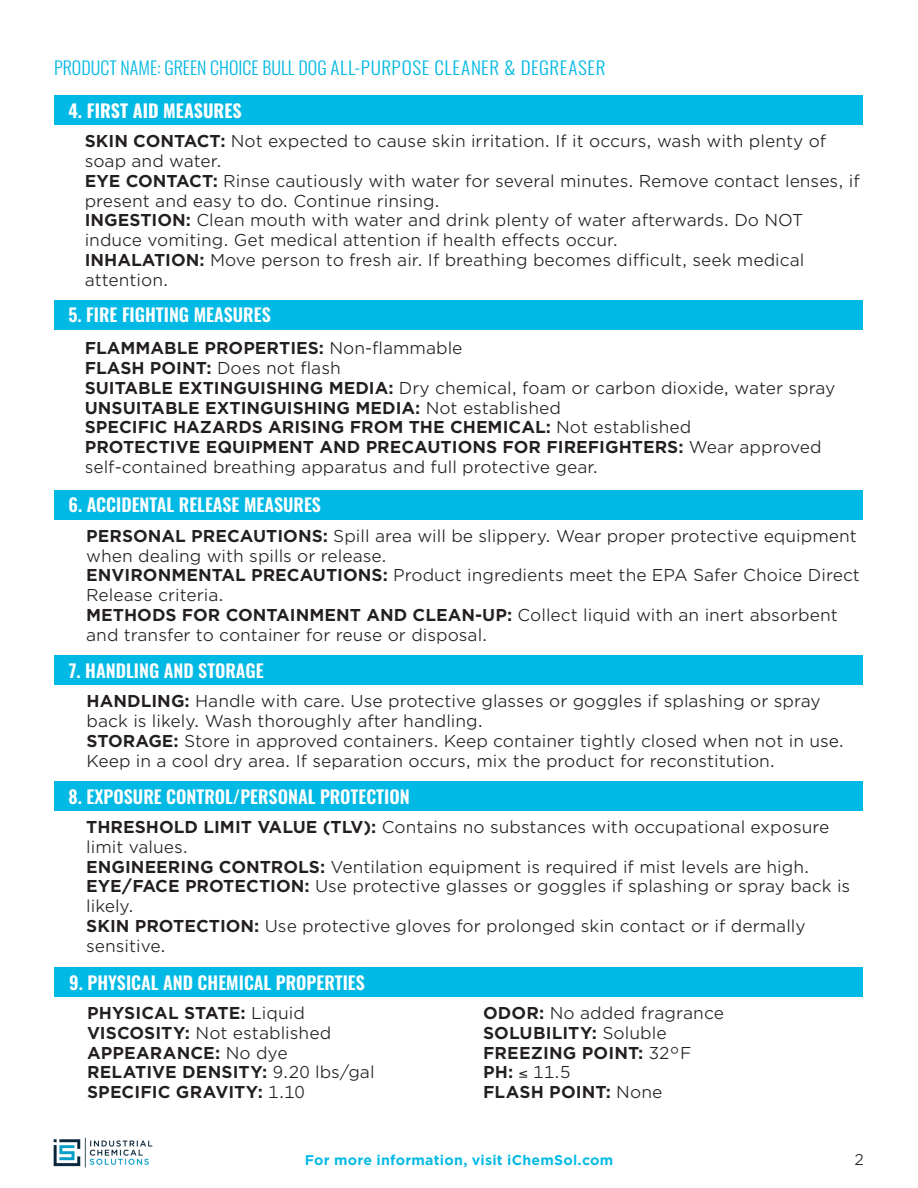
<style>
.page{position:relative;width:918px;height:1188px;background:#fff}
.page>*{position:absolute;margin:0;border:0;box-sizing:border-box;transform-origin:0 0}
.t1{font:600 18px "Oswald";color:#fff}
.t2{font:300 18px "Oswald";color:#00b9e4}
.t3{font:700 18px "Oswald";color:#fff}
.t4{font:16.5px/19.8px "Gotham Office";color:#231f20}
.t5{font:700 16.5px "Gotham Office";color:#231f20}
.t6{font:15px "Gotham Office";color:#231f20}
.t7{font:700 13.5px "Gotham Office";letter-spacing:.015em;color:#00b9e4}
.s1{font-weight:700}
.s2{font-weight:400}
</style>
<div class="page">
<img style="left:53px;top:1137px;width:100px;height:31px">
<div style="left:54px;top:300px;width:808px;height:30px;background:#00b9e4"></div>
<div style="left:54px;top:490px;width:808px;height:30px;background:#00b9e4"></div>
<div style="left:54px;top:655px;width:809px;height:30px;background:#00b9e4"></div>
<div style="left:54px;top:95px;width:808px;height:30px;background:#00b9e4"></div>
<div style="left:54px;top:781px;width:808px;height:30px;background:#00b9e4"></div>
<div style="left:55px;top:967px;width:808px;height:30px;background:#00b9e4"></div>
<p class="t2" style="left:54px;top:52px;width:553px">PRODUCT NAME: GREEN CHOICE BULL DOG ALL-PURPOSE CLEANER &amp; DEGREASER</p>
<p class="t3" style="left:69px;top:101px;width:175px">4. FIRST AID MEASURES</p>
<p class="t4" style="left:85px;top:131px;width:743px"><span class="s1">SKIN CONTACT:</span> Not expected to cause skin irritation. If it occurs, wash with plenty of soap and water.</p>
<p class="t4" style="left:85px;top:170px;width:777px"><span class="s1">EYE CONTACT:</span> Rinse cautiously with water for several minutes. Remove contact lenses, if present and easy to do. Continue rinsing.</p>
<p class="t4" style="left:85px;top:210px;width:720px"><span class="s1">INGESTION:</span> Clean mouth with water and drink plenty of water afterwards. Do NOT induce vomiting. Get medical attention if health effects occur.</p>
<p class="t4" style="left:85px;top:250px;width:721px"><span class="s1">INHALATION:</span> Move person to fresh air. If breathing becomes difficult, seek medical attention.</p>
<p class="t1" style="left:69px;top:306px;width:204px">5. FIRE FIGHTING MEASURES</p>
<p class="t5" style="left:85px;top:337px;width:379px">FLAMMABLE PROPERTIES: <span class="s2">Non-flammable</span></p>
<p class="t4" style="left:85px;top:358px;width:258px"><span class="s1">FLASH POINT:</span> Does not flash</p>
<p class="t4" style="left:85px;top:377px;width:752px"><span class="s1">SUITABLE EXTINGUISHING MEDIA:</span> Dry chemical, foam or carbon dioxide, water spray</p>
<p class="t5" style="left:85px;top:396px;width:478px">UNSUITABLE EXTINGUISHING MEDIA: <span class="s2">Not established</span></p>
<p class="t5" style="left:85px;top:416px;width:608px">SPECIFIC HAZARDS ARISING FROM THE CHEMICAL: <span class="s2">Not established</span></p>
<p class="t4" style="left:85px;top:437px;width:738px"><span class="s1">PROTECTIVE EQUIPMENT AND PRECAUTIONS FOR FIREFIGHTERS:</span> Wear approved self-contained breathing apparatus and full protective gear.</p>
<p class="t1" style="left:69px;top:496px;width:254px">6. ACCIDENTAL RELEASE MEASURES</p>
<p class="t4" style="left:86px;top:525px;width:772px"><span class="s1">PERSONAL PRECAUTIONS:</span> Spill area will be slippery. Wear proper protective equipment when dealing with spills or release.</p>
<p class="t4" style="left:86px;top:565px;width:775px"><span class="s1">ENVIRONMENTAL PRECAUTIONS:</span> Product ingredients meet the EPA Safer Choice Direct<br>Release criteria.</p>
<p class="t4" style="left:86px;top:605px;width:753px"><span class="s1">METHODS FOR CONTAINMENT AND CLEAN-UP:</span> Collect liquid with an inert absorbent and transfer to container for reuse or disposal.</p>
<p class="t1" style="left:69px;top:661px;width:196px">7. HANDLING AND STORAGE</p>
<p class="t4" style="left:87px;top:691px;width:736px"><span class="s1">HANDLING:</span> Handle with care. Use protective glasses or goggles if splashing or spray back is likely. Wash thoroughly after handling.</p>
<p class="t4" style="left:87px;top:731px;width:759px"><span class="s1">STORAGE:</span> Store in approved containers. Keep container tightly closed when not in use.<br>Keep in a cool dry area. If separation occurs, mix the product for reconstitution.</p>
<p class="t1" style="left:69px;top:787px;width:343px">8. EXPOSURE CONTROL/PERSONAL PROTECTION</p>
<p class="t4" style="left:86px;top:817px;width:745px"><span class="s1">THRESHOLD LIMIT VALUE (TLV):</span> Contains no substances with occupational exposure limit values.</p>
<p class="t4" style="left:86px;top:856px;width:725px"><span class="s1">ENGINEERING CONTROLS:</span> Ventilation equipment is required if mist levels are high.</p>
<p class="t4" style="left:86px;top:876px;width:766px"><span class="s1">EYE/FACE PROTECTION:</span> Use protective glasses or goggles if splashing or spray back is likely.</p>
<p class="t4" style="left:86px;top:916px;width:721px"><span class="s1">SKIN PROTECTION:</span> Use protective gloves for prolonged skin contact or if dermally sensitive.</p>
<p class="t1" style="left:69px;top:973px;width:297px">9. PHYSICAL AND CHEMICAL PROPERTIES</p>
<p class="t5" style="left:87px;top:1002px;width:219px">PHYSICAL STATE: <span class="s2">Liquid</span></p>
<p class="t4" style="left:87px;top:1022px;width:246px"><span class="s1">VISCOSITY:</span> Not established</p>
<p class="t5" style="left:87px;top:1041px;width:202px">APPEARANCE: <span class="s2">No dye</span></p>
<p class="t5" style="left:87px;top:1061px;width:289px">RELATIVE DENSITY: <span class="s2">9.20 lbs/gal</span></p>
<p class="t5" style="left:87px;top:1081px;width:219px">SPECIFIC GRAVITY: <span class="s2">1.10</span></p>
<p class="t4" style="left:483px;top:1003px;width:243px"><span class="s1">ODOR:</span> No added fragrance</p>
<p class="t5" style="left:483px;top:1021px;width:185px">SOLUBILITY: <span class="s2">Soluble</span></p>
<p class="t5" style="left:483px;top:1041px;width:210px">FREEZING POINT: <span class="s2">32°F</span></p>
<p class="t4" style="left:483px;top:1062px;width:89px"><span class="s1">PH:</span> ≤ 11.5</p>
<p class="t5" style="left:483px;top:1081px;width:181px">FLASH POINT: <span class="s2">None</span></p>
<p class="t7" style="left:305px;top:1151px;width:310px">For more information, visit iChemSol.com</p>
<p class="t6" style="left:855px;top:1150px;width:11px">2</p>
</div>
